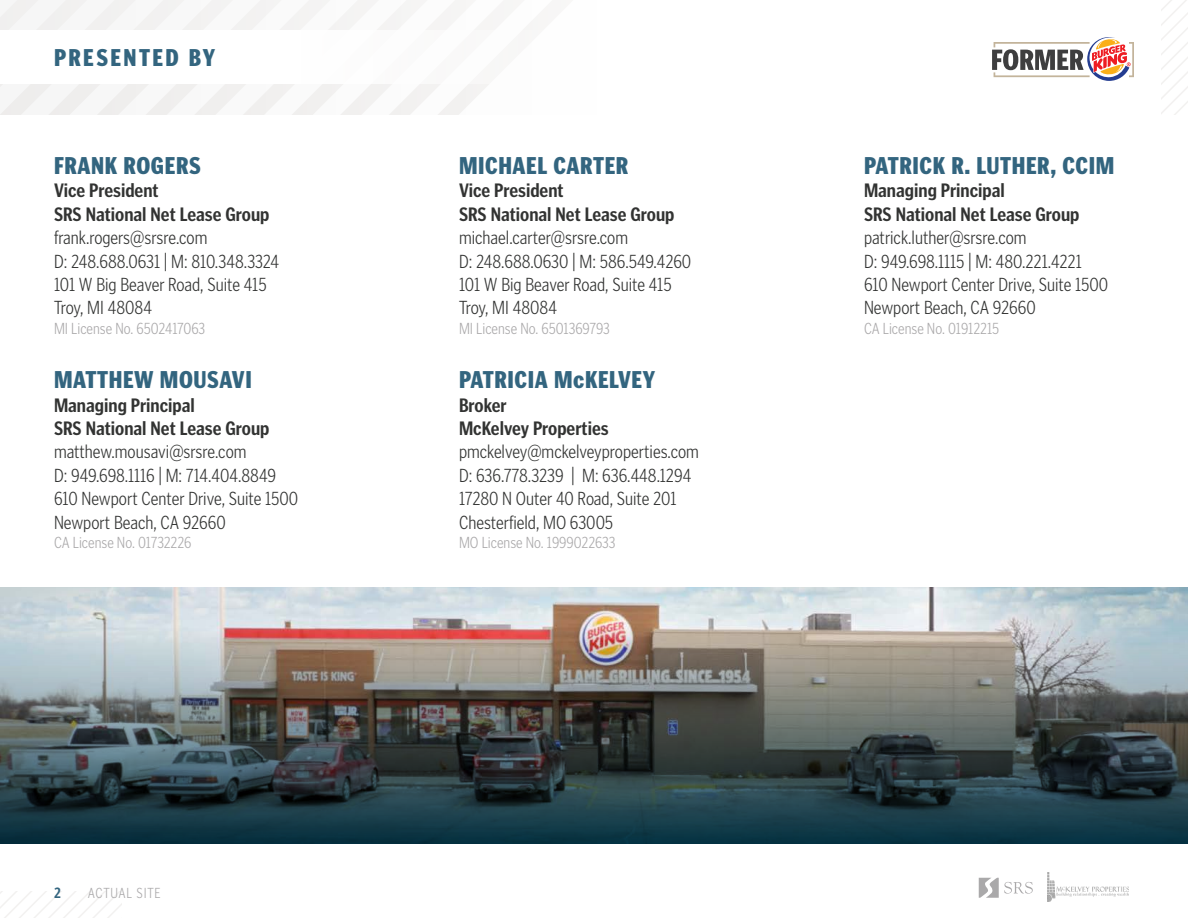
<style>
.page{position:relative;width:1188px;height:918px;background:#fff}
.page>*{position:absolute;margin:0;border:0;box-sizing:border-box;transform-origin:0 0}
.t1{font:900 24px "Poynter Gothic Text Cond";letter-spacing:.025em;color:#33657f}
.t2{font:900 24px "Poynter Gothic Text Cond";letter-spacing:.1em;color:#33657f}
.t3{font:300 19.5px/23.4px "Poynter Gothic Text Cond";color:#323332}
.t4{font:700 19.5px/23.4px "Poynter Gothic Text Cond";color:#323332}
.t5{font:300 16.5px "Poynter Gothic Text Cond";color:#aaa9aa}
.t6{font:300 15px "Poynter Gothic Text Cond";letter-spacing:.05em;color:#aaa9aa}
.t7{font:700 15px "Poynter Gothic Text Cond";color:#33657f}
.s1{font-weight:300}
.s2{font-weight:700}
</style>
<div class="page">
<img style="left:0;top:587px;width:1188px;height:41px">
<img style="left:0;top:628px;width:1188px;height:216px">
<svg style="left:0;top:891px;width:122px;height:27px"></svg>
<svg style="left:0;top:0;width:532px;height:115px"></svg>
<svg style="left:1161px;top:0;width:27px;height:115px"></svg>
<div style="left:0;top:30px;width:594px;height:54px;background:#fff"></div>
<svg style="left:979px;top:878px;width:54px;height:20px"></svg>
<img style="left:1047px;top:873px;width:81px;height:28px">
<svg style="left:992px;top:37px;width:142px;height:44px"></svg>
<p class="t2" style="left:54px;top:44px;width:163px">PRESENTED BY</p>
<p class="t1" style="left:54px;top:152px;width:148px">FRANK ROGERS</p>
<p class="t4" style="left:54px;top:179px;width:106px">Vice President</p>
<p class="t4" style="left:54px;top:202px;width:217px">SRS National Net Lease Group <span class="s1">frank.rogers@srsre.com</span></p>
<p class="t3" style="left:54px;top:249px;width:227px">D: 248.688.0631 | M: 810.348.3324</p>
<p class="t3" style="left:54px;top:273px;width:214px">101 W Big Beaver Road, Suite 415</p>
<p class="t3" style="left:54px;top:296px;width:100px">Troy, MI 48084</p>
<p class="t5" style="left:54px;top:320px;width:153px">MI License No. 6502417063</p>
<p class="t1" style="left:54px;top:366px;width:199px">MATTHEW MOUSAVI</p>
<p class="t4" style="left:54px;top:393px;width:142px">Managing Principal</p>
<p class="t3" style="left:54px;top:417px;width:217px"><span class="s2">SRS National Net Lease Group </span>matthew.mousavi@srsre.com</p>
<p class="t3" style="left:54px;top:464px;width:224px">D: 949.698.1116 | M: 714.404.8849</p>
<p class="t3" style="left:54px;top:487px;width:246px">610 Newport Center Drive, Suite 1500</p>
<p class="t3" style="left:54px;top:510px;width:173px">Newport Beach, CA 92660</p>
<p class="t5" style="left:54px;top:534px;width:139px">CA License No. 01732226</p>
<p class="t7" style="left:54px;top:884px;width:8px">2</p>
<p class="t6" style="left:88px;top:885px;width:74px">ACTUAL SITE</p>
<p class="t1" style="left:459px;top:152px;width:171px">MICHAEL CARTER</p>
<p class="t4" style="left:459px;top:179px;width:106px">Vice President</p>
<p class="t4" style="left:459px;top:202px;width:217px">SRS National Net Lease Group <span class="s1">michael.carter@srsre.com</span></p>
<p class="t3" style="left:459px;top:249px;width:234px">D: 248.688.0630 | M: 586.549.4260</p>
<p class="t3" style="left:459px;top:273px;width:214px">101 W Big Beaver Road, Suite 415</p>
<p class="t3" style="left:459px;top:296px;width:100px">Troy, MI 48084</p>
<p class="t5" style="left:459px;top:320px;width:152px">MI License No. 6501369793</p>
<p class="t1" style="left:459px;top:366px;width:198px">PATRICIA McKELVEY</p>
<p class="t4" style="left:459px;top:393px;width:49px">Broker</p>
<p class="t3" style="left:459px;top:417px;width:242px"><span class="s2">McKelvey Properties </span>pmckelvey@mckelveyproperties.com</p>
<p class="t3" style="left:459px;top:464px;width:234px">D: 636.778.3239 | M: 636.448.1294</p>
<p class="t3" style="left:459px;top:487px;width:219px">17280 N Outer 40 Road, Suite 201</p>
<p class="t3" style="left:459px;top:510px;width:156px">Chesterfield, MO 63005</p>
<p class="t5" style="left:459px;top:534px;width:158px">MO License No. 1999022633</p>
<p class="t1" style="left:864px;top:152px;width:252px">PATRICK R. LUTHER, CCIM</p>
<p class="t4" style="left:864px;top:179px;width:142px">Managing Principal</p>
<p class="t4" style="left:864px;top:202px;width:217px">SRS National Net Lease Group <span class="s1">patrick.luther@srsre.com</span></p>
<p class="t3" style="left:864px;top:249px;width:219px">D: 949.698.1115 | M: 480.221.4221</p>
<p class="t3" style="left:864px;top:273px;width:246px">610 Newport Center Drive, Suite 1500</p>
<p class="t3" style="left:864px;top:296px;width:173px">Newport Beach, CA 92660</p>
<p class="t5" style="left:864px;top:320px;width:137px">CA License No. 01912215</p>
</div>
